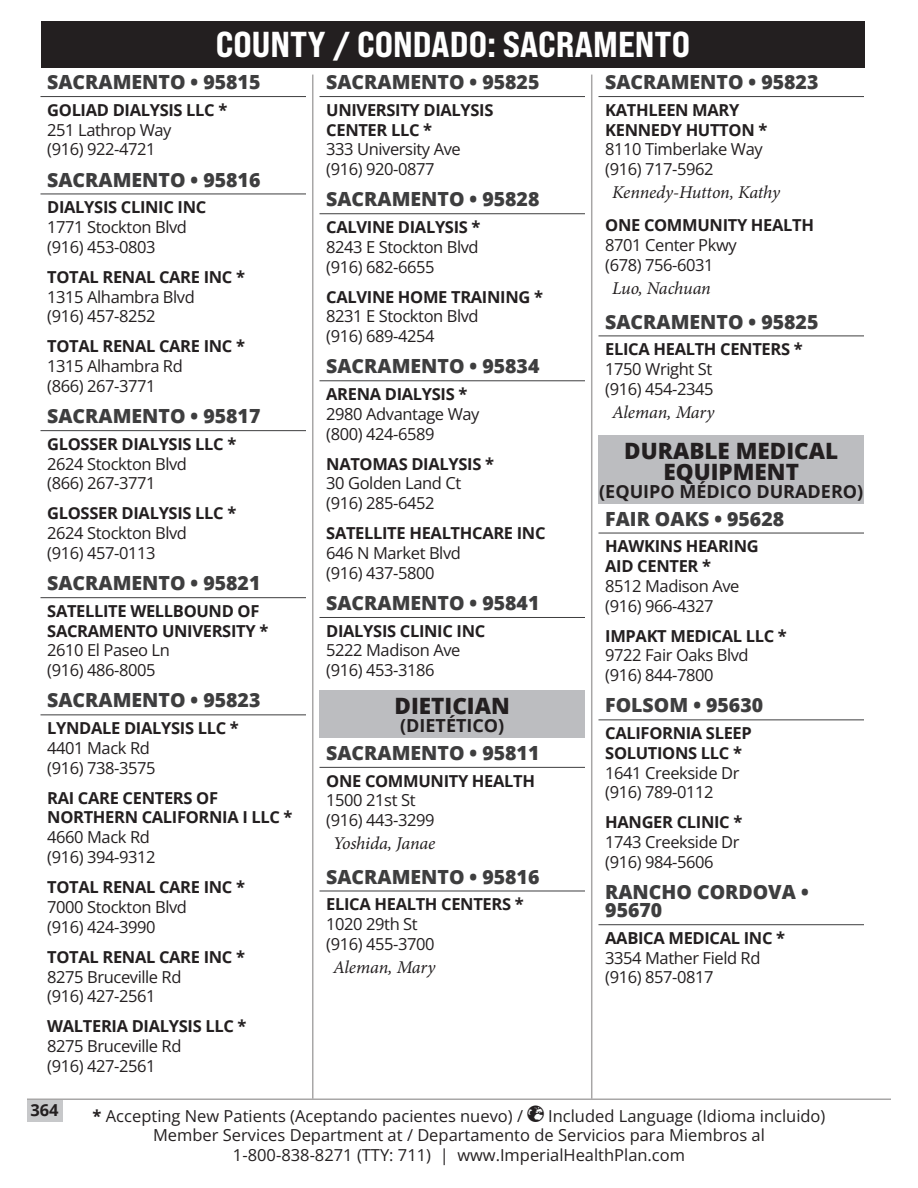
<style>
.page{position:relative;width:918px;height:1188px;background:#fff}
.page>*{position:absolute;margin:0;border:0;box-sizing:border-box;transform-origin:0 0}
.t1{font:36px "Bebas Neue Pro Exp Eb";color:#fff}
.Specialty{font:800 22.5px/21px "Open Sans";color:#231f20;text-align:center}
.City{font:800 19.5px/18px "Open Sans";color:#3e3e3f}
.Pro{font:italic 18px "Minion Pro";letter-spacing:-.015em;color:#231f20}
.Spanish{font:700 18px "Open Sans";color:#231f20}
.Location{font:16.5px/19.8px "Open Sans";letter-spacing:-.025em;color:#231f20}
.Group{font:700 16.5px/19.8px "Open Sans";letter-spacing:-.02em;color:#231f20}
.Location-2{font:16.5px "Open Sans";color:#231f20}
.s1{font-weight:700}
</style>
<div class="page">
<div style="left:41px;top:21px;width:824px;height:46px;background:#231f20"></div>
<div style="left:27px;top:1100px;width:35px;height:21px;background:#c7c8ca"></div>
<hr style="left:27px;top:1098px;width:864px;height:2px;background:#231f20">
<hr style="left:312px;top:75px;width:2px;height:1023px;background:#231f20">
<hr style="left:591px;top:75px;width:1px;height:1023px;background:#231f20">
<hr style="left:40px;top:96px;width:266px;height:1px;background:#3e3e3f">
<hr style="left:40px;top:194px;width:266px;height:1px;background:#3e3e3f">
<hr style="left:40px;top:430px;width:266px;height:1px;background:#3e3e3f">
<hr style="left:40px;top:597px;width:266px;height:1px;background:#3e3e3f">
<hr style="left:40px;top:714px;width:266px;height:1px;background:#3e3e3f">
<hr style="left:320px;top:96px;width:265px;height:1px;background:#3e3e3f">
<hr style="left:320px;top:213px;width:265px;height:1px;background:#3e3e3f">
<hr style="left:320px;top:380px;width:265px;height:1px;background:#3e3e3f">
<hr style="left:320px;top:617px;width:265px;height:1px;background:#3e3e3f">
<div style="left:320px;top:690px;width:265px;height:32px;background:#bcbdc0"></div>
<div style="left:320px;top:712px;width:265px;height:26px;background:#bcbdc0"></div>
<hr style="left:320px;top:767px;width:265px;height:1px;background:#3e3e3f">
<hr style="left:320px;top:891px;width:265px;height:1px;background:#3e3e3f">
<hr style="left:598px;top:96px;width:266px;height:1px;background:#3e3e3f">
<hr style="left:598px;top:336px;width:266px;height:1px;background:#3e3e3f">
<div style="left:598px;top:435px;width:266px;height:53px;background:#bcbdc0"></div>
<div style="left:598px;top:477px;width:266px;height:27px;background:#bcbdc0"></div>
<hr style="left:598px;top:533px;width:266px;height:1px;background:#3e3e3f">
<hr style="left:598px;top:720px;width:266px;height:1px;background:#3e3e3f">
<hr style="left:598px;top:924px;width:266px;height:1px;background:#3e3e3f">
<h1 class="t1" style="left:216px;top:22px;width:476px">COUNTY / CONDADO: SACRAMENTO</h1>
<h4 class="City" style="left:47px;top:72px;width:215px">SACRAMENTO • 95815</h4>
<p class="Group" style="left:47px;top:99px;width:182px">GOLIAD DIALYSIS LLC *</p>
<p class="Location" style="left:47px;top:119px;width:126px">251 Lathrop Way (916) 922-4721</p>
<h4 class="City" style="left:47px;top:169px;width:215px">SACRAMENTO • 95816</h4>
<p class="Group" style="left:47px;top:197px;width:161px">DIALYSIS CLINIC INC</p>
<p class="Location" style="left:47px;top:217px;width:141px">1771 Stockton Blvd (916) 453-0803</p>
<p class="Group" style="left:47px;top:266px;width:199px">TOTAL RENAL CARE INC *</p>
<p class="Location" style="left:47px;top:286px;width:149px">1315 Alhambra Blvd (916) 457-8252</p>
<p class="Group" style="left:47px;top:336px;width:199px">TOTAL RENAL CARE INC *</p>
<p class="Location" style="left:47px;top:356px;width:137px">1315 Alhambra Rd (866) 267-3771</p>
<h4 class="City" style="left:47px;top:406px;width:215px">SACRAMENTO • 95817</h4>
<p class="Group" style="left:47px;top:433px;width:191px">GLOSSER DIALYSIS LLC *</p>
<p class="Location" style="left:47px;top:453px;width:141px">2624 Stockton Blvd (866) 267-3771</p>
<p class="Group" style="left:47px;top:503px;width:191px">GLOSSER DIALYSIS LLC *</p>
<p class="Location" style="left:47px;top:523px;width:141px">2624 Stockton Blvd (916) 457-0113</p>
<h4 class="City" style="left:47px;top:573px;width:215px">SACRAMENTO • 95821</h4>
<p class="Group" style="left:47px;top:601px;width:223px">SATELLITE WELLBOUND OF<br>SACRAMENTO UNIVERSITY *</p>
<p class="Location" style="left:47px;top:640px;width:124px">2610 El Paseo Ln (916) 486-8005</p>
<h4 class="City" style="left:47px;top:690px;width:215px">SACRAMENTO • 95823</h4>
<p class="Group" style="left:47px;top:718px;width:193px">LYNDALE DIALYSIS LLC *</p>
<p class="Location" style="left:47px;top:738px;width:110px">4401 Mack Rd (916) 738-3575</p>
<p class="Group" style="left:47px;top:787px;width:247px">RAI CARE CENTERS OF<br>NORTHERN CALIFORNIA I LLC *</p>
<p class="Location" style="left:47px;top:827px;width:110px">4660 Mack Rd (916) 394-9312</p>
<p class="Group" style="left:47px;top:877px;width:199px">TOTAL RENAL CARE INC *</p>
<p class="Location" style="left:47px;top:897px;width:141px">7000 Stockton Blvd (916) 424-3990</p>
<p class="Group" style="left:47px;top:946px;width:199px">TOTAL RENAL CARE INC *</p>
<p class="Location" style="left:47px;top:966px;width:136px">8275 Bruceville Rd (916) 427-2561</p>
<p class="Group" style="left:47px;top:1016px;width:201px">WALTERIA DIALYSIS LLC *</p>
<p class="Location" style="left:47px;top:1036px;width:136px">8275 Bruceville Rd (916) 427-2561</p>
<h4 class="City" style="left:326px;top:72px;width:215px">SACRAMENTO • 95825</h4>
<p class="Group" style="left:326px;top:99px;width:169px">UNIVERSITY DIALYSIS<br>CENTER LLC *</p>
<p class="Location" style="left:326px;top:139px;width:136px">333 University Ave (916) 920-0877</p>
<h4 class="City" style="left:326px;top:189px;width:215px">SACRAMENTO • 95828</h4>
<p class="Group" style="left:326px;top:217px;width:156px">CALVINE DIALYSIS *</p>
<p class="Location" style="left:326px;top:236px;width:154px">8243 E Stockton Blvd (916) 682-6655</p>
<p class="Group" style="left:326px;top:286px;width:218px">CALVINE HOME TRAINING *</p>
<p class="Location" style="left:326px;top:306px;width:154px">8231 E Stockton Blvd (916) 689-4254</p>
<h4 class="City" style="left:326px;top:356px;width:215px">SACRAMENTO • 95834</h4>
<p class="Group" style="left:326px;top:384px;width:143px">ARENA DIALYSIS *</p>
<p class="Location" style="left:326px;top:403px;width:155px">2980 Advantage Way (800) 424-6589</p>
<p class="Group" style="left:326px;top:453px;width:169px">NATOMAS DIALYSIS *</p>
<p class="Location" style="left:326px;top:473px;width:136px">30 Golden Land Ct (916) 285-6452</p>
<p class="Group" style="left:326px;top:523px;width:221px">SATELLITE HEALTHCARE INC</p>
<p class="Location" style="left:326px;top:543px;width:136px">646 N Market Blvd (916) 437-5800</p>
<h4 class="City" style="left:326px;top:593px;width:215px">SACRAMENTO • 95841</h4>
<p class="Group" style="left:326px;top:620px;width:161px">DIALYSIS CLINIC INC</p>
<p class="Location" style="left:326px;top:640px;width:136px">5222 Madison Ave (916) 453-3186</p>
<h1 class="Specialty" style="left:395px;top:694px;width:117px">DIETICIAN</h1>
<p class="Spanish" style="left:400px;top:713px;width:106px">(DIETÉTICO)</p>
<h4 class="City" style="left:326px;top:743px;width:215px">SACRAMENTO • 95811</h4>
<p class="Group" style="left:326px;top:770px;width:210px">ONE COMMUNITY HEALTH</p>
<p class="Location" style="left:326px;top:790px;width:110px">1500 21st St (916) 443-3299</p>
<p class="Pro" style="left:333px;top:831px;width:104px">Yoshida, Janae</p>
<h4 class="City" style="left:326px;top:866px;width:215px">SACRAMENTO • 95816</h4>
<p class="Group" style="left:326px;top:894px;width:199px">ELICA HEALTH CENTERS *</p>
<p class="Location" style="left:326px;top:914px;width:110px">1020 29th St (916) 455-3700</p>
<p class="Pro" style="left:333px;top:955px;width:104px">Aleman, Mary</p>
<h4 class="City" style="left:605px;top:72px;width:215px">SACRAMENTO • 95823</h4>
<p class="Group" style="left:605px;top:99px;width:164px">KATHLEEN MARY<br>KENNEDY HUTTON *</p>
<p class="Location" style="left:605px;top:139px;width:159px">8110 Timberlake Way (916) 717-5962</p>
<p class="Pro" style="left:612px;top:180px;width:169px">Kennedy-Hutton, Kathy</p>
<p class="Group" style="left:605px;top:215px;width:210px">ONE COMMUNITY HEALTH</p>
<p class="Location" style="left:605px;top:235px;width:133px">8701 Center Pkwy (678) 756-6031</p>
<p class="Pro" style="left:612px;top:276px;width:100px">Luo, Nachuan</p>
<h4 class="City" style="left:605px;top:311px;width:215px">SACRAMENTO • 95825</h4>
<p class="Group" style="left:605px;top:339px;width:199px">ELICA HEALTH CENTERS *</p>
<p class="Location" style="left:605px;top:359px;width:110px">1750 Wright St (916) 454-2345</p>
<p class="Pro" style="left:612px;top:400px;width:104px">Aleman, Mary</p>
<h1 class="Specialty" style="left:624px;top:439px;width:216px">DURABLE MEDICAL<br>EQUIPMENT</h1>
<p class="Spanish" style="left:599px;top:479px;width:266px">(EQUIPO MÉDICO DURADERO)</p>
<h4 class="City" style="left:605px;top:509px;width:180px">FAIR OAKS • 95628</h4>
<p class="Group" style="left:605px;top:536px;width:155px">HAWKINS HEARING<br>AID CENTER *</p>
<p class="Location" style="left:605px;top:575px;width:136px">8512 Madison Ave (916) 966-4327</p>
<p class="Group" style="left:605px;top:625px;width:183px">IMPAKT MEDICAL LLC *</p>
<p class="Location" style="left:605px;top:645px;width:145px">9722 Fair Oaks Blvd (916) 844-7800</p>
<h4 class="City" style="left:605px;top:695px;width:159px">FOLSOM • 95630</h4>
<p class="Group" style="left:605px;top:723px;width:148px">CALIFORNIA SLEEP<br>SOLUTIONS LLC *</p>
<p class="Location" style="left:605px;top:762px;width:136px">1641 Creekside Dr (916) 789-0112</p>
<p class="Group" style="left:605px;top:812px;width:139px">HANGER CLINIC *</p>
<p class="Location" style="left:605px;top:832px;width:136px">1743 Creekside Dr (916) 984-5606</p>
<h4 class="City" style="left:605px;top:882px;width:205px">RANCHO CORDOVA •<br>95670</h4>
<p class="Group" style="left:605px;top:928px;width:181px">AABICA MEDICAL INC *</p>
<p class="Location" style="left:605px;top:947px;width:157px">3354 Mather Field Rd (916) 857-0817</p>
<p class="Group" style="left:30px;top:1100px;width:30px">364</p>
<p class="Location-2" style="left:93px;top:1104px;width:432px"><span class="s1">*</span> Accepting New Patients (Aceptando pacientes nuevo) /</p>
<p class="Location-2" style="left:548px;top:1104px;width:279px">Included Language (Idioma incluido)</p>
<p class="Location-2" style="left:153px;top:1124px;width:613px">Member Services Department at / Departamento de Servicios para Miembros al</p>
<p class="Location-2" style="left:233px;top:1143px;width:454px">1-800-838-8271 (TTY: 711) | www.ImperialHealthPlan.com</p>
</div>
